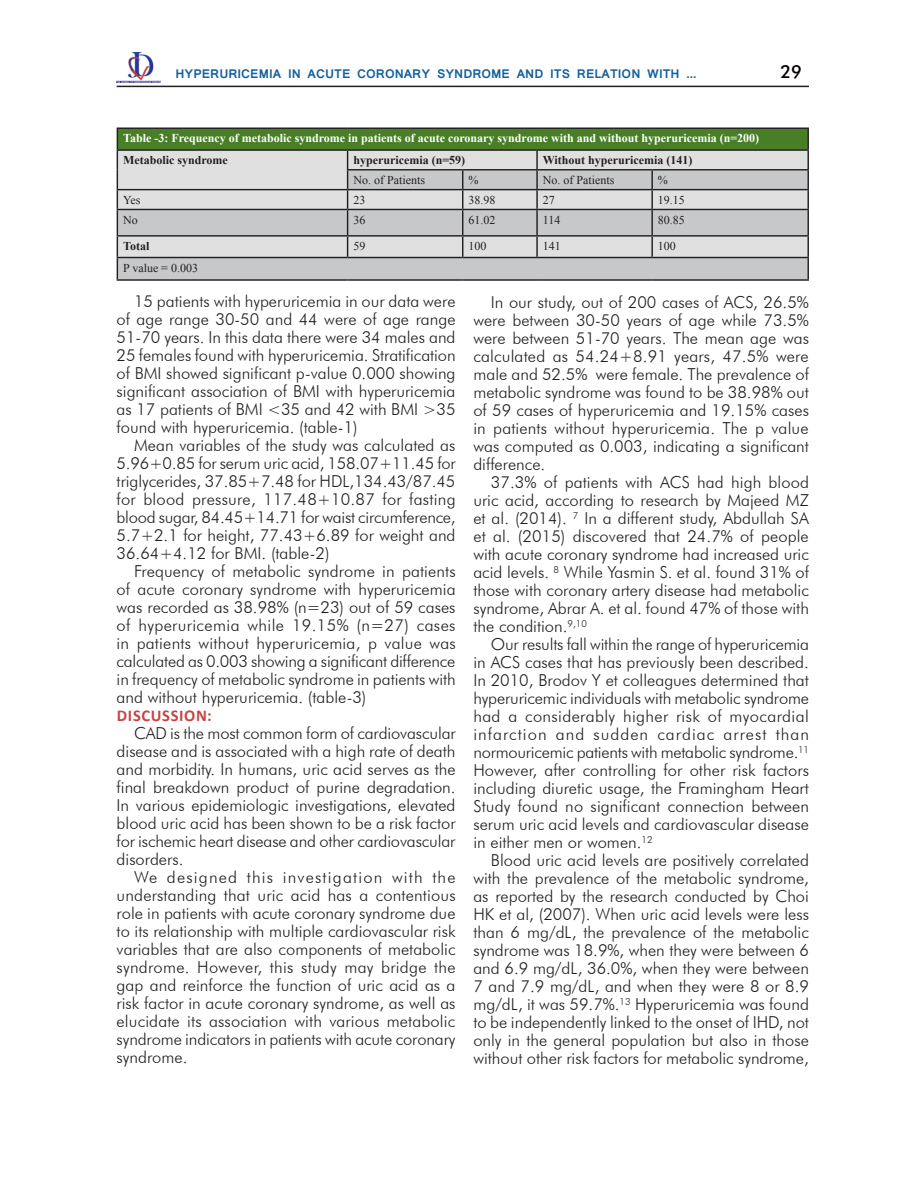
<style>
.page{position:relative;width:918px;height:1188px;background:#fff}
.page>*{position:absolute;margin:0;border:0;box-sizing:border-box;transform-origin:0 0}
._8__Footer{font:500 18px "Futura BT";color:#050000}
._10__Table_and_Fig_c{font:300 16.5px/18px "Futura BT";color:#231f20;text-align:justify}
._10__Table_and_Fig_c-2{font:700 16.5px "Calibri";letter-spacing:.04em;color:#c74447}
._1__Headline{font:700 13.5px "Latha";color:#13619d}
.t1{font:700 12px "Times New Roman";color:#fff}
.t2{font:12px "Times New Roman";color:#231f20}
.t3{font:700 12px "Times New Roman";color:#231f20}
</style>
<div class="page">
<hr style="left:117px;top:86px;width:692px;height:1px;background:#231f20">
<img style="left:117px;top:52px;width:44px;height:30px">
<div style="left:117px;top:128px;width:691px;height:22px;background:#487f26"></div>
<div style="left:118px;top:151px;width:690px;height:19px;background:#e0e0e0"></div>
<svg style="left:118px;top:170px;width:690px;height:109px;background:#cecfd0"></svg>
<hr style="left:117px;top:128px;width:231px;height:1px;background:#231f20">
<hr style="left:348px;top:128px;width:115px;height:1px;background:#231f20">
<hr style="left:463px;top:128px;width:74px;height:1px;background:#231f20">
<hr style="left:537px;top:128px;width:115px;height:1px;background:#231f20">
<hr style="left:652px;top:128px;width:157px;height:1px;background:#231f20">
<hr style="left:117px;top:149px;width:231px;height:2px;background:#231f20">
<hr style="left:348px;top:149px;width:115px;height:2px;background:#231f20">
<hr style="left:463px;top:149px;width:74px;height:2px;background:#231f20">
<hr style="left:537px;top:149px;width:115px;height:2px;background:#231f20">
<hr style="left:652px;top:149px;width:157px;height:2px;background:#231f20">
<hr style="left:347px;top:169px;width:116px;height:1px;background:#231f20">
<hr style="left:463px;top:169px;width:74px;height:1px;background:#231f20">
<hr style="left:537px;top:169px;width:115px;height:1px;background:#231f20">
<hr style="left:652px;top:169px;width:157px;height:1px;background:#231f20">
<hr style="left:117px;top:189px;width:231px;height:1px;background:#231f20">
<hr style="left:348px;top:189px;width:115px;height:1px;background:#231f20">
<hr style="left:463px;top:189px;width:74px;height:1px;background:#231f20">
<hr style="left:537px;top:189px;width:115px;height:1px;background:#231f20">
<svg style="left:536px;top:151px;width:2px;height:58px"></svg>
<hr style="left:652px;top:189px;width:157px;height:1px;background:#231f20">
<svg style="left:651px;top:170px;width:2px;height:39px"></svg>
<hr style="left:117px;top:209px;width:231px;height:1px;background:#231f20">
<hr style="left:348px;top:209px;width:115px;height:1px;background:#231f20">
<hr style="left:463px;top:209px;width:74px;height:1px;background:#231f20">
<hr style="left:537px;top:209px;width:115px;height:1px;background:#231f20">
<hr style="left:536px;top:210px;width:2px;height:25px;background:#231f20">
<hr style="left:652px;top:209px;width:157px;height:1px;background:#231f20">
<hr style="left:651px;top:210px;width:2px;height:25px;background:#231f20">
<hr style="left:117px;top:235px;width:231px;height:2px;background:#231f20">
<hr style="left:348px;top:235px;width:115px;height:2px;background:#231f20">
<svg style="left:347px;top:151px;width:1px;height:106px"></svg>
<hr style="left:463px;top:235px;width:74px;height:2px;background:#231f20">
<svg style="left:462px;top:170px;width:1px;height:87px"></svg>
<hr style="left:537px;top:235px;width:115px;height:2px;background:#231f20">
<hr style="left:536px;top:237px;width:2px;height:20px;background:#231f20">
<hr style="left:652px;top:235px;width:157px;height:2px;background:#231f20">
<hr style="left:651px;top:237px;width:2px;height:20px;background:#231f20">
<hr style="left:117px;top:257px;width:231px;height:1px;background:#231f20">
<svg style="left:117px;top:129px;width:1px;height:150px"></svg>
<hr style="left:348px;top:257px;width:115px;height:1px;background:#231f20">
<hr style="left:463px;top:257px;width:74px;height:1px;background:#231f20">
<hr style="left:537px;top:257px;width:115px;height:1px;background:#231f20">
<hr style="left:652px;top:257px;width:157px;height:1px;background:#231f20">
<svg style="left:808px;top:129px;width:1px;height:150px"></svg>
<hr style="left:117px;top:279px;width:231px;height:2px;background:#231f20">
<hr style="left:348px;top:279px;width:115px;height:2px;background:#231f20">
<hr style="left:463px;top:279px;width:74px;height:2px;background:#231f20">
<hr style="left:537px;top:279px;width:115px;height:2px;background:#231f20">
<hr style="left:652px;top:279px;width:157px;height:2px;background:#231f20">
<p class="_1__Headline" style="left:176px;top:63px;width:523px">HYPERURICEMIA IN ACUTE CORONARY SYNDROME AND ITS RELATION WITH ...</p>
<p class="t1" style="left:123px;top:130px;width:638px">Table -3: Frequency of metabolic syndrome in patients of acute coronary syndrome with and without hyperuricemia (n=200)</p>
<p class="t3" style="left:123px;top:152px;width:106px">Metabolic syndrome</p>
<p class="t3" style="left:353px;top:152px;width:113px">hyperuricemia (n=59)</p>
<p class="t3" style="left:543px;top:152px;width:151px">Without hyperuricemia (141)</p>
<p class="t2" style="left:353px;top:172px;width:73px">No. of Patients</p>
<p class="t2" style="left:468px;top:172px;width:11px">%</p>
<p class="t2" style="left:543px;top:172px;width:73px">No. of Patients</p>
<p class="t2" style="left:658px;top:172px;width:11px">%</p>
<p class="t2" style="left:123px;top:192px;width:19px">Yes</p>
<p class="t2" style="left:353px;top:192px;width:13px">23</p>
<p class="t2" style="left:468px;top:192px;width:28px">38.98</p>
<p class="t2" style="left:543px;top:192px;width:13px">27</p>
<p class="t2" style="left:658px;top:192px;width:28px">19.15</p>
<p class="t2" style="left:123px;top:211px;width:16px">No</p>
<p class="t2" style="left:353px;top:211px;width:13px">36</p>
<p class="t2" style="left:468px;top:211px;width:28px">61.02</p>
<p class="t2" style="left:543px;top:211px;width:19px">114</p>
<p class="t2" style="left:658px;top:211px;width:28px">80.85</p>
<p class="t3" style="left:123px;top:237px;width:28px">Total</p>
<p class="t2" style="left:353px;top:238px;width:13px">59</p>
<p class="t2" style="left:468px;top:238px;width:19px">100</p>
<p class="t2" style="left:543px;top:238px;width:19px">141</p>
<p class="t2" style="left:658px;top:238px;width:19px">100</p>
<p class="t2" style="left:123px;top:260px;width:76px">P value = 0.003</p>
<p class="_8__Footer" style="left:780px;top:61px;width:23px">29</p>
<p class="_10__Table_and_Fig_c" style="left:117px;top:292px;width:341px;text-indent:17px">15 patients with hyperuricemia in our data were of age range 30-50 and 44 were of age range 51-70 years. In this data there were 34 males and 25 females found with hyperuricemia. Stratification of BMI showed significant p-value 0.000 showing significant association of BMI with hyperuricemia as 17 patients of BMI &lt;35 and 42 with BMI &gt;35 found with hyperuricemia. (table-1)</p>
<p class="_10__Table_and_Fig_c" style="left:117px;top:436px;width:341px;text-indent:17px">Mean variables of the study was calculated as 5.96+0.85 for serum uric acid, 158.07+11.45 for triglycerides, 37.85+7.48 for HDL,134.43/87.45 for blood pressure, 117.48+10.87 for fasting blood sugar, 84.45+14.71 for waist circumference, 5.7+2.1 for height, 77.43+6.89 for weight and 36.64+4.12 for BMI. (table-2)</p>
<p class="_10__Table_and_Fig_c" style="left:117px;top:562px;width:341px;text-indent:17px">Frequency of metabolic syndrome in patients of acute coronary syndrome with hyperuricemia was recorded as 38.98% (n=23) out of 59 cases of hyperuricemia while 19.15% (n=27) cases in patients without hyperuricemia, p value was calculated as 0.003 showing a significant difference in frequency of metabolic syndrome in patients with and without hyperuricemia. (table-3)</p>
<p class="_10__Table_and_Fig_c-2" style="left:117px;top:705px;width:96px">DISCUSSION:</p>
<p class="_10__Table_and_Fig_c" style="left:117px;top:724px;width:341px;text-indent:17px">CAD is the most common form of cardiovascular disease and is associated with a high rate of death and morbidity. In humans, uric acid serves as the final breakdown product of purine degradation.<br>In various epidemiologic investigations, elevated blood uric acid has been shown to be a risk factor for ischemic heart disease and other cardiovascular disorders.</p>
<p class="_10__Table_and_Fig_c" style="left:117px;top:868px;width:341px;text-indent:17px">We designed this investigation with the understanding that uric acid has a contentious role in patients with acute coronary syndrome due to its relationship with multiple cardiovascular risk variables that are also components of metabolic syndrome. However, this study may bridge the gap and reinforce the function of uric acid as a risk factor in acute coronary syndrome, as well as elucidate its association with various metabolic syndrome indicators in patients with acute coronary syndrome.</p>
<p class="_10__Table_and_Fig_c" style="left:473px;top:293px;width:337px;text-indent:17px">In our study, out of 200 cases of ACS, 26.5% were between 30-50 years of age while 73.5% were between 51-70 years. The mean age was calculated as 54.24+8.91 years, 47.5% were male and 52.5% were female. The prevalence of metabolic syndrome was found to be 38.98% out of 59 cases of hyperuricemia and 19.15% cases in patients without hyperuricemia. The p value was computed as 0.003, indicating a significant difference.</p>
<p class="_10__Table_and_Fig_c" style="left:473px;top:473px;width:337px;text-indent:17px">37.3% of patients with ACS had high blood uric acid, according to research by Majeed MZ et al. (2014). <sup>7</sup> In a different study, Abdullah SA et al. (2015) discovered that 24.7% of people with acute coronary syndrome had increased uric acid levels. <sup>8</sup> While Yasmin S. et al. found 31% of those with coronary artery disease had metabolic syndrome, Abrar A. et al. found 47% of those with the condition.<sup>9,10</sup></p>
<p class="_10__Table_and_Fig_c" style="left:473px;top:635px;width:337px;text-indent:17px">Our results fall within the range of hyperuricemia in ACS cases that has previously been described.<br>In 2010, Brodov Y et colleagues determined that hyperuricemic individuals with metabolic syndrome had a considerably higher risk of myocardial infarction and sudden cardiac arrest than normouricemic patients with metabolic syndrome.<sup>11<br></sup>However, after controlling for other risk factors including diuretic usage, the Framingham Heart Study found no significant connection between serum uric acid levels and cardiovascular disease in either men or women.<sup>12</sup></p>
<p class="_10__Table_and_Fig_c" style="left:473px;top:851px;width:337px;text-indent:17px">Blood uric acid levels are positively correlated with the prevalence of the metabolic syndrome, as reported by the research conducted by Choi HK et al, (2007). When uric acid levels were less than 6 mg/dL, the prevalence of the metabolic syndrome was 18.9%, when they were between 6 and 6.9 mg/dL, 36.0%, when they were between 7 and 7.9 mg/dL, and when they were 8 or 8.9 mg/dL, it was 59.7%.<sup>13</sup> Hyperuricemia was found to be independently linked to the onset of IHD, not only in the general population but also in those without other risk factors for metabolic syndrome,</p>
</div>
